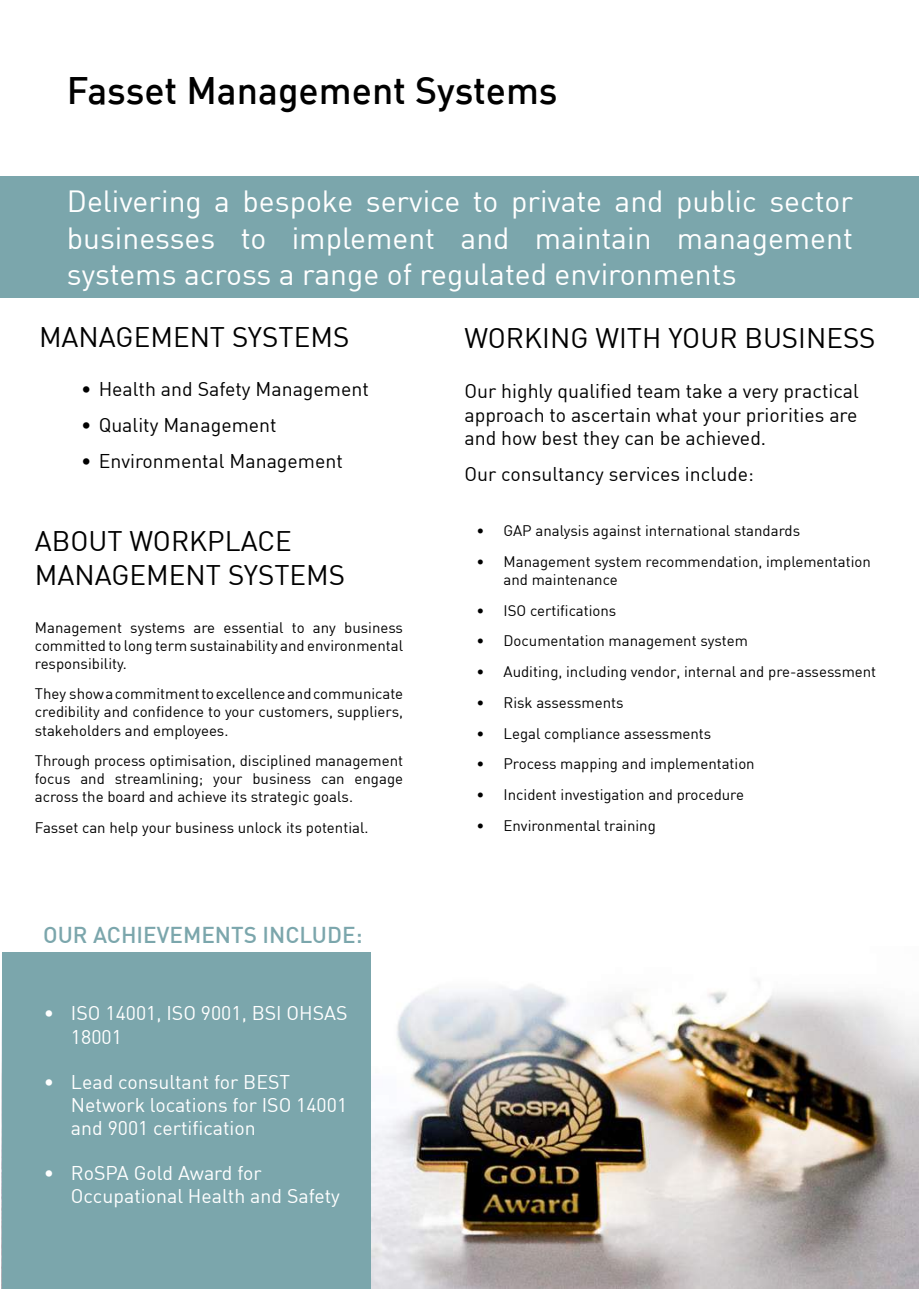
<style>
.page{position:relative;width:919px;height:1289px;background:#fff}
.page>*{position:absolute;margin:0;border:0;box-sizing:border-box;transform-origin:0 0}
.t1{font:500 37.5px "DIN";color:#000}
.t2{font:30px/36px "DIN";color:#fff;text-align:justify}
.t3{font:27.75px/33.3px "DIN";color:#000}
.t4{font:500 22.5px "DIN";color:#7ba6ac}
.t5{font:19.5px/23.4px "DIN";color:#000;text-align:justify}
.t6{font:19.5px/23.4px "DIN";color:#fff}
.t7{font:15px/18px "DIN";color:#000;text-align:justify}
</style>
<div class="page">
<div style="left:0;top:176px;width:918px;height:122px;background:#7ba6ac"></div>
<img style="left:2px;top:952px;width:916px;height:336px">
<div style="left:3px;top:952px;width:368px;height:336px;background:#7ba6ac"></div>
<h1 class="t1" style="left:67px;top:67px;width:492px">Fasset Management Systems</h1>
<h2 class="t2" style="left:67px;top:183px;width:787px">Delivering a bespoke service to private and public sector businesses to implement and maintain management systems across a range of regulated environments</h2>
<h3 class="t3" style="left:464px;top:321px;width:412px">WORKING WITH YOUR BUSINESS</h3>
<h3 class="t3" style="left:39px;top:320px;width:312px">MANAGEMENT SYSTEMS</h3>
<h3 class="t5" style="left:81px;top:377px;width:289px">• Health and Safety Management</h3>
<h3 class="t5" style="left:81px;top:413px;width:197px">• Quality Management</h3>
<h3 class="t5" style="left:81px;top:449px;width:263px">• Environmental Management</h3>
<h3 class="t3" style="left:35px;top:524px;width:312px">ABOUT WORKPLACE<br>MANAGEMENT SYSTEMS</h3>
<p class="t7" style="left:35px;top:618px;width:370px">Management systems are essential to any business committed to long term sustainability and environmental responsibility.</p>
<p class="t7" style="left:35px;top:684px;width:370px">They show a commitment to excellence and communicate credibility and confidence to your customers, suppliers, stakeholders and employees.</p>
<p class="t7" style="left:35px;top:751px;width:370px">Through process optimisation, disciplined management focus and streamlining; your business can engage across the board and achieve its strategic goals.</p>
<p class="t7" style="left:35px;top:818px;width:335px">Fasset can help your business unlock its potential.</p>
<h3 class="t4" style="left:43px;top:920px;width:321px">OUR ACHIEVEMENTS INCLUDE:</h3>
<h3 class="t6" style="left:71px;top:1001px;width:278px;text-indent:-27px">• ISO 14001, ISO 9001, BSI OHSAS<br>18001</h3>
<h3 class="t6" style="left:71px;top:1069px;width:278px;text-indent:-27px">• Lead consultant for BEST<br>Network locations for ISO 14001 and 9001 certification</h3>
<h3 class="t6" style="left:71px;top:1160px;width:270px;text-indent:-27px">• RoSPA Gold Award for<br>Occupational Health and Safety</h3>
<h3 class="t5" style="left:464px;top:379px;width:396px">Our highly qualified team take a very practical approach to ascertain what your priorities are and how best they can be achieved.</h3>
<h3 class="t5" style="left:464px;top:462px;width:291px">Our consultancy services include:</h3>
<p class="t7" style="left:476px;top:521px;width:325px">• GAP analysis against international standards</p>
<p class="t7" style="left:503px;top:552px;width:369px;text-indent:-27px">• Management system recommendation, implementation and maintenance</p>
<p class="t7" style="left:476px;top:601px;width:141px">• ISO certifications</p>
<p class="t7" style="left:476px;top:631px;width:273px">• Documentation management system</p>
<p class="t7" style="left:476px;top:662px;width:401px">• Auditing, including vendor, internal and pre-assessment</p>
<p class="t7" style="left:476px;top:693px;width:148px">• Risk assessments</p>
<p class="t7" style="left:476px;top:724px;width:236px">• Legal compliance assessments</p>
<p class="t7" style="left:476px;top:754px;width:280px">• Process mapping and implementation</p>
<p class="t7" style="left:476px;top:785px;width:269px">• Incident investigation and procedure</p>
<p class="t7" style="left:476px;top:816px;width:181px">• Environmental training</p>
</div>
